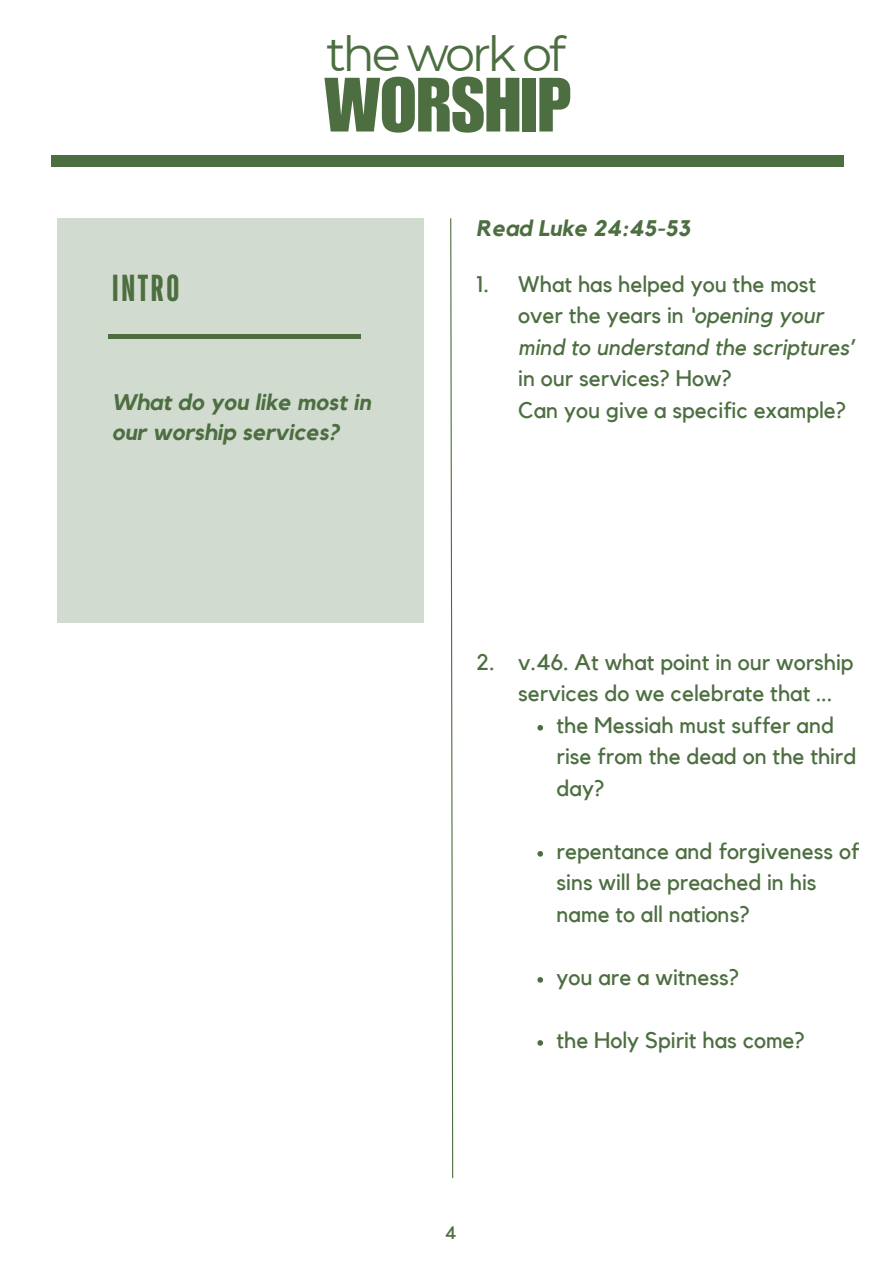
<style>
.page{position:relative;width:894px;height:1264px;background:#fff}
.page>*{position:absolute;margin:0;border:0;box-sizing:border-box;transform-origin:0 0}
.t1{font:75.15px "Impact LT Std";color:#4c6e40}
.t2{font:47.85px "Montserrat";letter-spacing:-.07em;color:#4c6e40}
.t3{font:700 37.5px "TT Bluescreens";letter-spacing:.06em;color:#4c6e40}
.t4{font:22.5px/31.5px "Kollektif";color:#4c6e40}
.t5{font:italic 700 22.5px/30.3px "Kollektif";color:#4c6e40}
.t6{font:18px "Kollektif";color:#4c6e40}
.s1{font-style:italic}
</style>
<div class="page">
<div style="left:58px;top:218px;width:366px;height:404px;background:#d2dbcf"></div>
<hr style="left:108px;top:335px;width:252px;height:3px;background:#4c6e40">
<svg style="left:450px;top:218px;width:3px;height:960px"></svg>
<svg style="left:537px;top:725px;width:6px;height:5px"></svg>
<svg style="left:537px;top:851px;width:6px;height:5px"></svg>
<svg style="left:537px;top:977px;width:6px;height:5px"></svg>
<svg style="left:537px;top:1040px;width:6px;height:5px"></svg>
<div style="left:52px;top:155px;width:791px;height:11px;background:#4c6e40"></div>
<p class="t2" style="left:326px;top:25px;width:240px">the work of</p>
<p class="t1" style="left:324px;top:78px;width:248px">WORSHIP</p>
<p class="t3" style="left:112px;top:270px;width:69px">INTRO</p>
<h1 class="t5" style="left:112px;top:387px;width:261px">What do you like most in our worship services?</h1>
<p class="t5" style="left:476px;top:214px;width:215px">Read Luke 24:45-53</p>
<p class="t4" style="left:476px;top:269px;width:14px">1.</p>
<p class="t4" style="left:518px;top:269px;width:337px">What has helped you the most over the years in <span class="s1">‘opening your mind to understand the scriptures’ </span>in our services? How?</p>
<h3 class="t4" style="left:518px;top:395px;width:329px">Can you give a specific example?</h3>
<p class="t4" style="left:476px;top:647px;width:20px">2.</p>
<p class="t4" style="left:518px;top:647px;width:336px">v.46. At what point in our worship services do we celebrate that ...</p>
<h4 class="t4" style="left:556px;top:710px;width:301px">the Messiah must suffer and rise from the dead on the third day?</h4>
<h4 class="t4" style="left:556px;top:836px;width:304px">repentance and forgiveness of sins will be preached in his name to all nations?</h4>
<p class="t4" style="left:556px;top:962px;width:184px">you are a witness?</p>
<p class="t4" style="left:556px;top:1025px;width:250px">the Holy Spirit has come?</p>
<h2 class="t6" style="left:445px;top:1224px;width:13px">4</h2>
</div>
